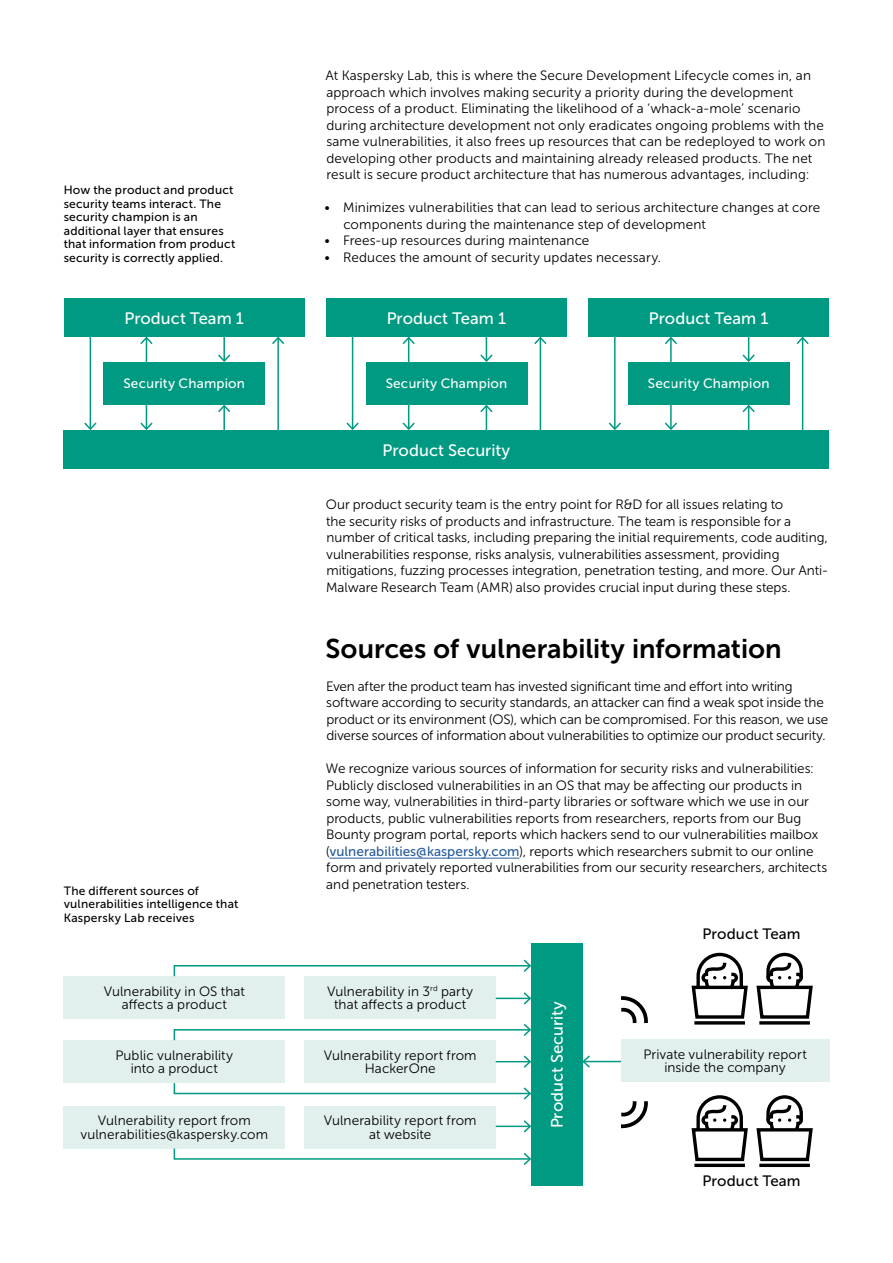
<style>
.page{position:relative;width:893px;height:1263px;background:#fff}
.page>*{position:absolute;margin:0;border:0;box-sizing:border-box;transform-origin:0 0}
.t1{font:27px "Museo Sans Cyrl 700";color:#000}
.t2{font:16.5px "Museo Sans Cyrl 500";letter-spacing:.005em;color:#fff}
.t3{font:15px "Museo Sans Cyrl 500";letter-spacing:.01em;color:#000}
.t4{font:13.5px/16.5px "Museo Sans Cyrl 300";color:#000;text-align:center}
.t5{font:13.5px "Museo Sans Cyrl 500";letter-spacing:.01em;color:#fff}
.t6{font:12px/13.5px "Museo Sans Cyrl 500";letter-spacing:.015em;color:#000}
.s1{font-family:"Museo Sans Cyrl 500";color:#275b9b}
</style>
<div class="page">
<hr style="left:329px;top:858px;width:190px;height:1px;background:#275b9b">
<div style="left:64px;top:298px;width:241px;height:39px;background:#009982"></div>
<div style="left:103px;top:362px;width:162px;height:43px;background:#009982"></div>
<div style="left:366px;top:362px;width:161px;height:43px;background:#009982"></div>
<div style="left:628px;top:362px;width:161px;height:43px;background:#009982"></div>
<div style="left:326px;top:298px;width:241px;height:39px;background:#009982"></div>
<div style="left:64px;top:431px;width:765px;height:38px;background:#009982"></div>
<div style="left:588px;top:298px;width:241px;height:39px;background:#009982"></div>
<hr style="left:90px;top:337px;width:1px;height:92px;background:#009982">
<svg style="left:83px;top:421px;width:15px;height:10px"></svg>
<hr style="left:352px;top:337px;width:1px;height:92px;background:#009982">
<svg style="left:345px;top:421px;width:15px;height:10px"></svg>
<hr style="left:614px;top:337px;width:2px;height:92px;background:#009982">
<svg style="left:607px;top:421px;width:15px;height:10px"></svg>
<hr style="left:146px;top:338px;width:1px;height:91px;background:#009982">
<svg style="left:140px;top:337px;width:13px;height:9px"></svg>
<svg style="left:139px;top:421px;width:15px;height:10px"></svg>
<hr style="left:408px;top:338px;width:1px;height:91px;background:#009982">
<svg style="left:402px;top:337px;width:13px;height:9px"></svg>
<svg style="left:401px;top:421px;width:15px;height:10px"></svg>
<hr style="left:670px;top:338px;width:2px;height:91px;background:#009982">
<svg style="left:664px;top:337px;width:13px;height:9px"></svg>
<svg style="left:663px;top:421px;width:16px;height:10px"></svg>
<hr style="left:223px;top:406px;width:2px;height:24px;background:#009982">
<svg style="left:218px;top:405px;width:13px;height:9px"></svg>
<svg style="left:480px;top:405px;width:13px;height:25px"></svg>
<svg style="left:742px;top:405px;width:13px;height:25px"></svg>
<hr style="left:223px;top:337px;width:2px;height:24px;background:#009982">
<svg style="left:218px;top:353px;width:13px;height:9px"></svg>
<svg style="left:480px;top:337px;width:13px;height:25px"></svg>
<svg style="left:742px;top:337px;width:13px;height:25px"></svg>
<hr style="left:277px;top:338px;width:2px;height:92px;background:#009982">
<svg style="left:272px;top:337px;width:13px;height:9px"></svg>
<hr style="left:540px;top:338px;width:1px;height:92px;background:#009982">
<svg style="left:534px;top:337px;width:13px;height:9px"></svg>
<hr style="left:802px;top:338px;width:1px;height:92px;background:#009982">
<svg style="left:796px;top:337px;width:13px;height:9px"></svg>
<div style="left:64px;top:976px;width:221px;height:43px;background:#e1f0ed"></div>
<div style="left:305px;top:976px;width:191px;height:43px;background:#e1f0ed"></div>
<div style="left:64px;top:1040px;width:221px;height:43px;background:#e1f0ed"></div>
<div style="left:305px;top:1040px;width:191px;height:43px;background:#e1f0ed"></div>
<div style="left:621px;top:1039px;width:208px;height:43px;background:#e1f0ed"></div>
<div style="left:64px;top:1106px;width:221px;height:42px;background:#e1f0ed"></div>
<div style="left:305px;top:1106px;width:191px;height:42px;background:#e1f0ed"></div>
<div style="left:531px;top:943px;width:51px;height:243px;background:#009982"></div>
<svg style="left:173px;top:959px;width:358px;height:19px"></svg>
<hr style="left:496px;top:998px;width:34px;height:1px;background:#009982">
<svg style="left:522px;top:992px;width:9px;height:13px"></svg>
<hr style="left:496px;top:1061px;width:34px;height:1px;background:#009982">
<svg style="left:522px;top:1055px;width:9px;height:13px"></svg>
<hr style="left:583px;top:1061px;width:38px;height:1px;background:#009982">
<svg style="left:582px;top:1054px;width:9px;height:15px"></svg>
<hr style="left:496px;top:1125px;width:34px;height:2px;background:#009982">
<svg style="left:522px;top:1120px;width:9px;height:13px"></svg>
<svg style="left:173px;top:1147px;width:358px;height:18px"></svg>
<svg style="left:173px;top:1023px;width:358px;height:19px"></svg>
<svg style="left:173px;top:1081px;width:358px;height:19px"></svg>
<svg style="left:691px;top:952px;width:122px;height:73px"></svg>
<svg style="left:691px;top:1095px;width:122px;height:72px"></svg>
<svg style="left:620px;top:996px;width:28px;height:28px"></svg>
<svg style="left:621px;top:1101px;width:27px;height:28px"></svg>
<p class="t6" style="left:64px;top:183px;width:173px">How the product and product security teams interact. The security champion is an additional layer that ensures that information from product security is correctly applied.</p>
<p class="t2" style="left:124px;top:309px;width:121px">Product Team 1</p>
<p class="t4" style="left:325px;top:68px;width:502px;text-align:left">At Kaspersky Lab, this is where the Secure Development Lifecycle comes in, an approach which involves making security a priority during the development process of a product. Eliminating the likelihood of a ‘whack-a-mole’ scenario during architecture development not only eradicates ongoing problems with the same vulnerabilities, it also frees up resources that can be redeployed to work on developing other products and maintaining already released products. The net result is secure product architecture that has numerous advantages, including:</p>
<p class="t4" style="left:343px;top:199px;width:478px;text-align:left;text-indent:-19px">• Minimizes vulnerabilities that can lead to serious architecture changes at core components during the maintenance step of development</p>
<p class="t4" style="left:324px;top:232px;width:267px">• Frees-up resources during maintenance</p>
<p class="t4" style="left:324px;top:249px;width:338px">• Reduces the amount of security updates necessary.</p>
<p class="t2" style="left:387px;top:309px;width:121px">Product Team 1</p>
<p class="t2" style="left:649px;top:309px;width:121px">Product Team 1</p>
<p class="t5" style="left:123px;top:376px;width:123px">Security Champion</p>
<p class="t5" style="left:386px;top:376px;width:123px">Security Champion</p>
<p class="t5" style="left:648px;top:376px;width:123px">Security Champion</p>
<p class="t2" style="left:383px;top:441px;width:129px">Product Security</p>
<p class="t6" style="left:64px;top:884px;width:176px">The different sources of vulnerabilities intelligence that<br>Kaspersky Lab receives</p>
<p class="t4" style="left:326px;top:497px;width:504px;text-align:left">Our product security team is the entry point for R&amp;D for all issues relating to<br>the security risks of products and infrastructure. The team is responsible for a number of critical tasks, including preparing the initial requirements, code auditing, vulnerabilities response, risks analysis, vulnerabilities assessment, providing mitigations, fuzzing processes integration, penetration testing, and more. Our Anti-Malware Research Team (AMR) also provides crucial input during these steps.</p>
<h1 class="t1" style="left:326px;top:633px;width:458px">Sources of vulnerability information</h1>
<p class="t4" style="left:326px;top:678px;width:504px;text-align:left">Even after the product team has invested significant time and effort into writing software according to security standards, an attacker can find a weak spot inside the product or its environment (OS), which can be compromised. For this reason, we use diverse sources of information about vulnerabilities to optimize our product security.</p>
<p class="t4" style="left:326px;top:760px;width:503px;text-align:left">We recognize various sources of information for security risks and vulnerabilities:<br>Publicly disclosed vulnerabilities in an OS that may be affecting our products in some way, vulnerabilities in third-party libraries or software which we use in our products, public vulnerabilities reports from researchers, reports from our Bug Bounty program portal, reports which hackers send to our vulnerabilities mailbox (<span class="s1">vulnerabilities@kaspersky.com</span>), reports which researchers submit to our online form and privately reported vulnerabilities from our security researchers, architects and penetration testers.</p>
<p class="t3" style="left:702px;top:926px;width:100px">Product Team</p>
<p class="t4" style="left:104px;top:985px;width:143px;line-height:13.5px">Vulnerability in OS that affects a product</p>
<p class="t4" style="left:327px;top:985px;width:148px;line-height:13.5px">Vulnerability in 3<sup>rd</sup> party that affects a product</p>
<p class="t4" style="left:115px;top:1049px;width:119px;line-height:13.5px">Public vulnerability into a product</p>
<p class="t4" style="left:324px;top:1049px;width:154px;line-height:13.5px">Vulnerability report from<br>HackerOne</p>
<p class="t4" style="left:643px;top:1048px;width:165px;line-height:13.5px">Private vulnerability report inside the company</p>
<p class="t4" style="left:80px;top:1114px;width:189px;line-height:13.5px">Vulnerability report from vulnerabilities@kaspersky.com</p>
<p class="t4" style="left:324px;top:1114px;width:154px;line-height:13.5px">Vulnerability report from at website</p>
<p class="t2" style="left:548px;top:1128px;width:129px;rotate:-90deg">Product Security</p>
<p class="t3" style="left:702px;top:1173px;width:100px">Product Team</p>
</div>
